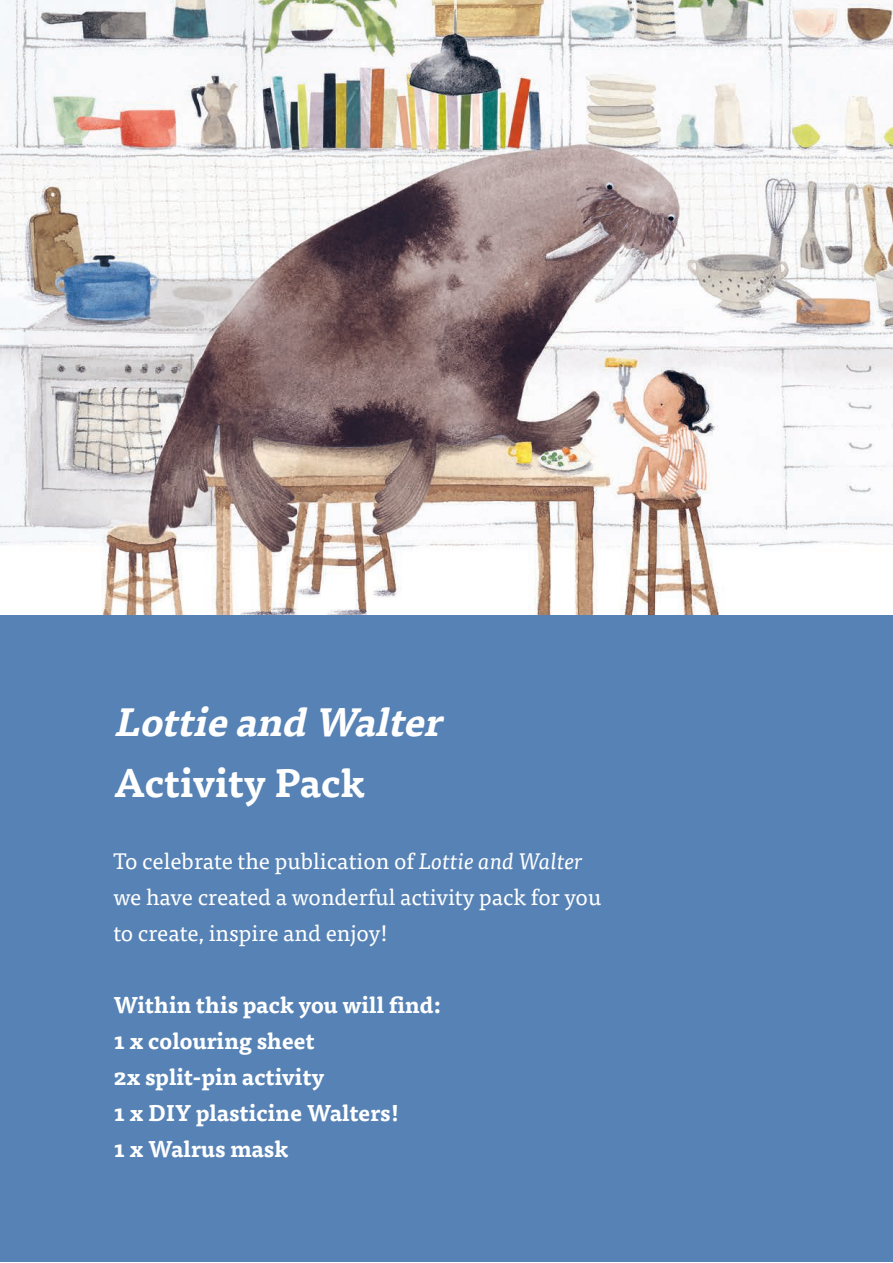
<style>
.page{position:relative;width:893px;height:1263px;background:#fff}
.page>*{position:absolute;margin:0;border:0;box-sizing:border-box;transform-origin:0 0}
.t1{font:italic 700 39px "Tisa OT";color:#fff}
.t2{font:700 39px "Tisa OT";color:#fff}
.t3{font:22.5px/36px "Tisa OT";color:#fff}
.t4{font:700 22.5px/36px "Tisa OT";color:#fff}
.s1{font-style:italic}
</style>
<div class="page">
<img style="left:0;top:0;width:893px;height:677px">
<div style="left:1px;top:616px;width:892px;height:646px;background:#5682b5"></div>
<h1 class="t1" style="left:113px;top:697px;width:340px">Lottieand Walter</h1>
<h1 class="t2" style="left:113px;top:759px;width:253px">Activity Pack</h1>
<p class="t3" style="left:113px;top:843px;width:490px">To celebrate the publication of <span class="s1">Lottie and Walter </span>we have created a wonderful activity pack for you to create, inspire and enjoy!</p>
<p class="t4" style="left:113px;top:988px;width:329px">Within this pack you will find:<br>1 x colouring sheet<br>2x split-pin activity<br>1 x DIY plasticine Walters!<br>1 x Walrus mask</p>
</div>
